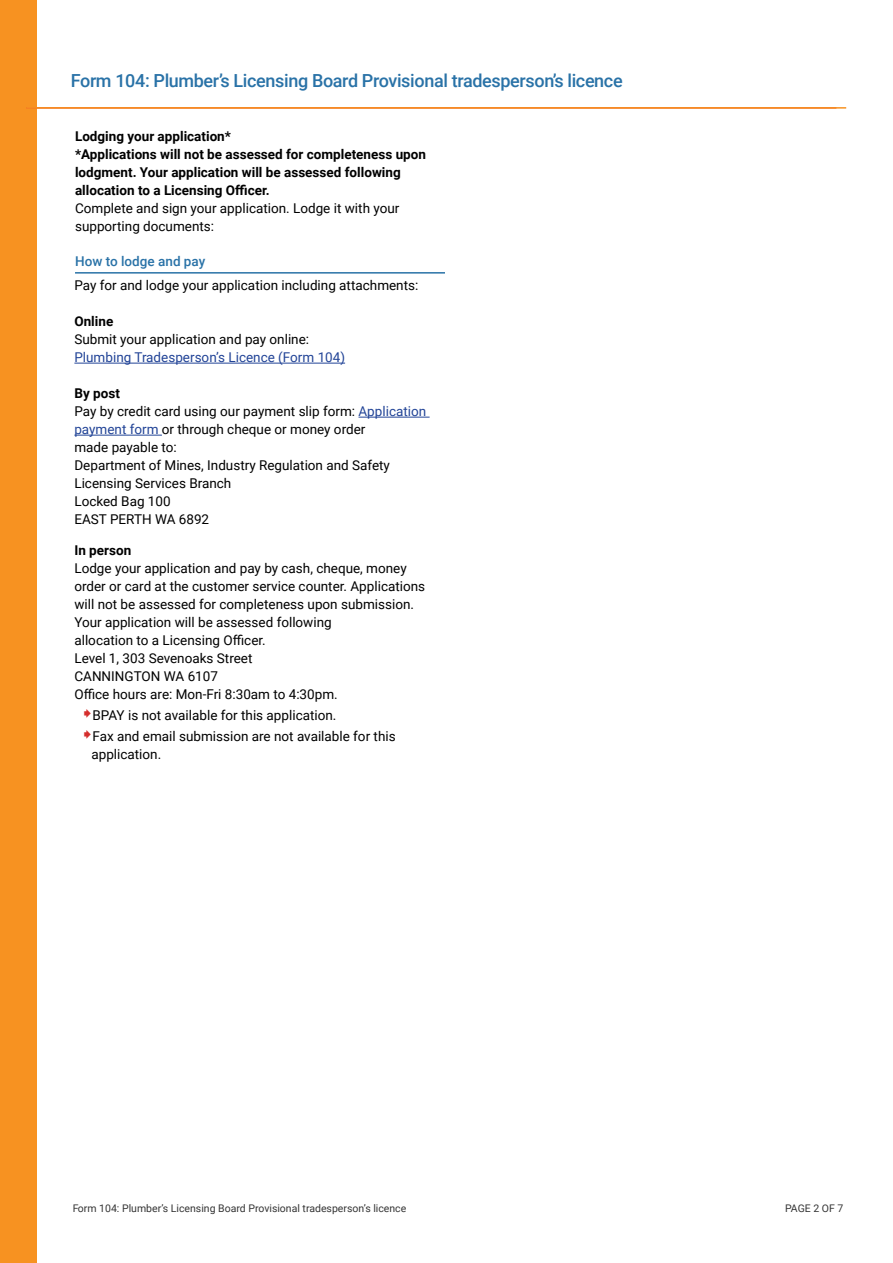
<style>
.page{position:relative;width:893px;height:1263px;background:#fff}
.page>*{position:absolute;margin:0;border:0;box-sizing:border-box;transform-origin:0 0}
.t1{font:500 18px "Roboto";letter-spacing:-.02em;color:#2972a7}
.t2{font:13.5px/18px "Roboto";color:#000}
.t3{font:700 13.5px/18px "Roboto";color:#000}
.t4{font:13.5px "Roboto";color:#224497}
.t5{font:500 13.5px "Roboto";color:#2972a7}
.t6{font:10.5px "Roboto";color:#000}
.s1{font-weight:700}
.s2{color:#224497}
</style>
<div class="page">
<div style="left:1px;top:0;width:36px;height:1263px;background:#f79221"></div>
<hr style="left:26px;top:107px;width:820px;height:2px;background:#f79221">
<hr style="left:75px;top:272px;width:370px;height:2px;background:#2972a7">
<hr style="left:74px;top:363px;width:271px;height:1px;background:#224497">
<hr style="left:358px;top:417px;width:72px;height:1px;background:#224497">
<hr style="left:74px;top:435px;width:88px;height:1px;background:#224497">
<h1 class="t1" style="left:71px;top:68px;width:553px">Form 104: Plumber’s Licensing Board Provisional tradesperson’s licence</h1>
<p class="t3" style="left:75px;top:126px;width:352px">Lodging your application*<br>*Applications will not be assessed for completeness upon lodgment. Your application will be assessed following allocation to a Licensing Officer.</p>
<p class="t2" style="left:75px;top:198px;width:326px">Complete and sign your application. Lodge it with your supporting documents:</p>
<p class="t5" style="left:75px;top:251px;width:132px">How to lodge and pay</p>
<p class="t2" style="left:74px;top:276px;width:345px">Pay for and lodge your application including attachments:</p>
<p class="t3" style="left:74px;top:312px;width:40px">Online</p>
<p class="t2" style="left:74px;top:330px;width:236px">Submit your application and pay online:</p>
<p class="t4" style="left:74px;top:348px;width:272px">Plumbing Tradesperson’s Licence (Form 104)</p>
<p class="t2" style="left:74px;top:384px;width:353px"><span class="s1">By post<br></span>Pay by credit card using our payment slip form: <span class="s2">Application payment form</span> or through cheque or money order<br>made payable to:<br>Department of Mines, Industry Regulation and Safety<br>Licensing Services Branch<br>Locked Bag 100<br>EAST PERTH WA 6892</p>
<p class="t3" style="left:74px;top:541px;width:58px">In person</p>
<p class="t2" style="left:74px;top:559px;width:352px">Lodge your application and pay by cash, cheque, money order or card at the customer service counter. Applications will not be assessed for completeness upon submission.<br>Your application will be assessed following<br>allocation to a Licensing Officer.<br>Level 1, 303 Sevenoaks Street<br>CANNINGTON WA 6107<br>Office hours are: Mon-Fri 8:30am to 4:30pm.</p>
<p class="t2" style="left:92px;top:704px;width:305px;line-height:21px">BPAY is not available for this application.<br>Fax and email submission are not available for this</p>
<p class="t2" style="left:91px;top:745px;width:71px">application.</p>
<p class="t6" style="left:72px;top:1201px;width:336px">Form 104: Plumber’s Licensing Board Provisional tradesperson’s licence</p>
<p class="t6" style="left:785px;top:1201px;width:60px">PAGE 2 OF 7</p>
</div>
